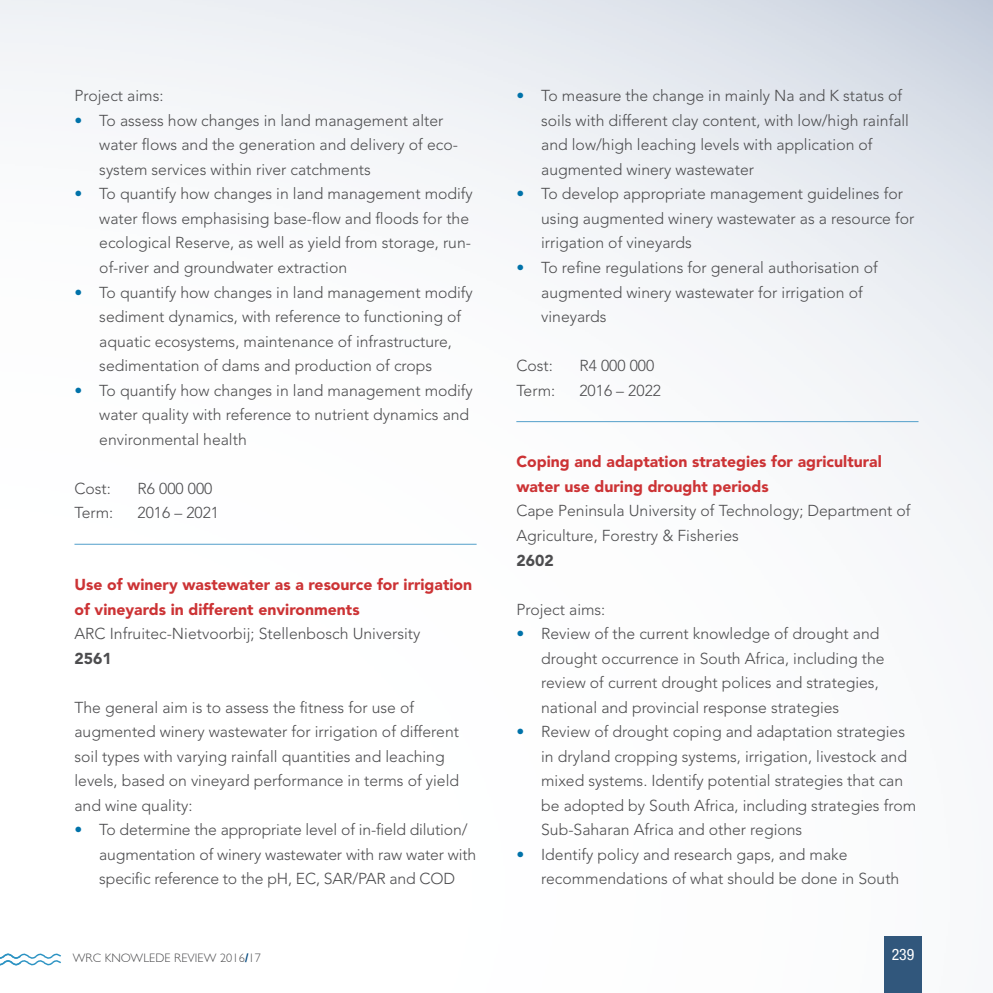
<style>
.page{position:relative;width:993px;height:993px;background:#fff}
.page>*{position:absolute;margin:0;border:0;box-sizing:border-box;transform-origin:0 0}
.t1{font:300 15.75px/24.5px "Avenir LT Std";color:#4d4d4f}
.t2{font:900 15.75px/24.5px "Avenir LT Std";color:#cc3335}
.t3{font:900 15.75px "Avenir LT Std";color:#4d4d4f}
.t4{font:condensed 15.75px "Helvetica Neue LT Std";color:#fff}
.t5{font:300 12.25px "Gill Sans";letter-spacing:.01em;color:#4d4d4f}
.s1{color:#0072a9}
.s2{font-weight:700;color:#00477e}
</style>
<div class="page">
<img style="left:0;top:0;width:992px;height:992px">
<div style="left:883px;top:935px;width:38px;height:57px;background:#31577c"></div>
<svg style="left:0;top:951px;width:62px;height:15px"></svg>
<hr style="left:74px;top:543px;width:402px;height:1px;background:#529fca">
<hr style="left:516px;top:421px;width:402px;height:1px;background:#529fca">
<p class="t1" style="left:74px;top:84px;width:90px">Project aims:</p>
<p class="t1" style="left:99px;top:108px;width:360px;text-indent:-25px"><span class="s1">•</span> To assess how changes in land management alter water flows and the generation and delivery of eco&shy;system services within river catchments</p>
<p class="t1" style="left:99px;top:182px;width:375px;text-indent:-25px"><span class="s1">•</span> To quantify how changes in land management modify water flows emphasising base-flow and floods for the ecological Reserve, as well as yield from storage, run&shy;of-river and groundwater extraction</p>
<p class="t1" style="left:99px;top:280px;width:375px;text-indent:-25px"><span class="s1">•</span> To quantify how changes in land management modify sediment dynamics, with reference to functioning of aquatic ecosystems, maintenance of infrastructure, sedimentation of dams and production of crops</p>
<p class="t1" style="left:99px;top:378px;width:375px;text-indent:-25px"><span class="s1">•</span> To quantify how changes in land management modify water quality with reference to nutrient dynamics and environmental health</p>
<p class="t1" style="left:74px;top:476px;width:38px">Cost:</p>
<p class="t1" style="left:137px;top:476px;width:76px">R6 000 000</p>
<p class="t1" style="left:74px;top:500px;width:40px">Term:</p>
<p class="t1" style="left:137px;top:500px;width:83px">2016 – 2021</p>
<p class="t2" style="left:74px;top:572px;width:399px">Use of winery wastewater as a resource for irrigation of vineyards in different environments</p>
<p class="t1" style="left:74px;top:621px;width:347px">ARC Infruitec-Nietvoorbij; Stellenbosch University</p>
<p class="t3" style="left:74px;top:648px;width:39px">2561</p>
<p class="t1" style="left:74px;top:694px;width:386px">The general aim is to assess the fitness for use of augmented winery wastewater for irrigation of different soil types with varying rainfall quantities and leaching levels, based on vineyard performance in terms of yield and wine quality:</p>
<p class="t1" style="left:99px;top:817px;width:378px;text-indent:-25px"><span class="s1">•</span> To determine the appropriate level of in-field dilution/ augmentation of winery wastewater with raw water with specific reference to the pH, EC, SAR/PAR and COD</p>
<p class="t1" style="left:541px;top:84px;width:369px;text-indent:-25px"><span class="s1">•</span> To measure the change in mainly Na and K status of soils with different clay content, with low/high rainfall and low/high leaching levels with application of augmented winery wastewater</p>
<p class="t1" style="left:541px;top:182px;width:374px;text-indent:-25px"><span class="s1">•</span> To develop appropriate management guidelines for using augmented winery wastewater as a resource for irrigation of vineyards</p>
<p class="t1" style="left:541px;top:255px;width:338px;text-indent:-25px"><span class="s1">•</span> To refine regulations for general authorisation of augmented winery wastewater for irrigation of vineyards</p>
<p class="t1" style="left:516px;top:353px;width:38px">Cost:</p>
<p class="t1" style="left:579px;top:353px;width:76px">R4 000 000</p>
<p class="t1" style="left:516px;top:378px;width:40px">Term:</p>
<p class="t1" style="left:579px;top:378px;width:83px">2016 – 2022</p>
<p class="t2" style="left:516px;top:449px;width:367px">Coping and adaptation strategies for agricultural water use during drought periods</p>
<p class="t1" style="left:516px;top:498px;width:395px">Cape Peninsula University of Technology; Department of<br>Agriculture, Forestry &amp; Fisheries</p>
<p class="t3" style="left:516px;top:550px;width:39px">2602</p>
<p class="t1" style="left:516px;top:596px;width:90px">Project aims:</p>
<p class="t1" style="left:541px;top:621px;width:345px;text-indent:-25px"><span class="s1">•</span> Review of the current knowledge of drought and drought occurrence in South Africa, including the review of current drought polices and strategies, national and provincial response strategies</p>
<p class="t1" style="left:541px;top:719px;width:376px;text-indent:-25px"><span class="s1">•</span> Review of drought coping and adaptation strategies in dryland cropping systems, irrigation, livestock and mixed systems. Identify potential strategies that can be adopted by South Africa, including strategies from Sub-Saharan Africa and other regions</p>
<p class="t1" style="left:541px;top:841px;width:359px;text-indent:-25px"><span class="s1">•</span> Identify policy and research gaps, and make recommendations of what should be done in South</p>
<p class="t5" style="left:73px;top:950px;width:190px">WRC KNOWLEDE REVIEW 2016<span class="s2">/</span>17</p>
<p class="t4" style="left:891px;top:944px;width:24px">239</p>
</div>
